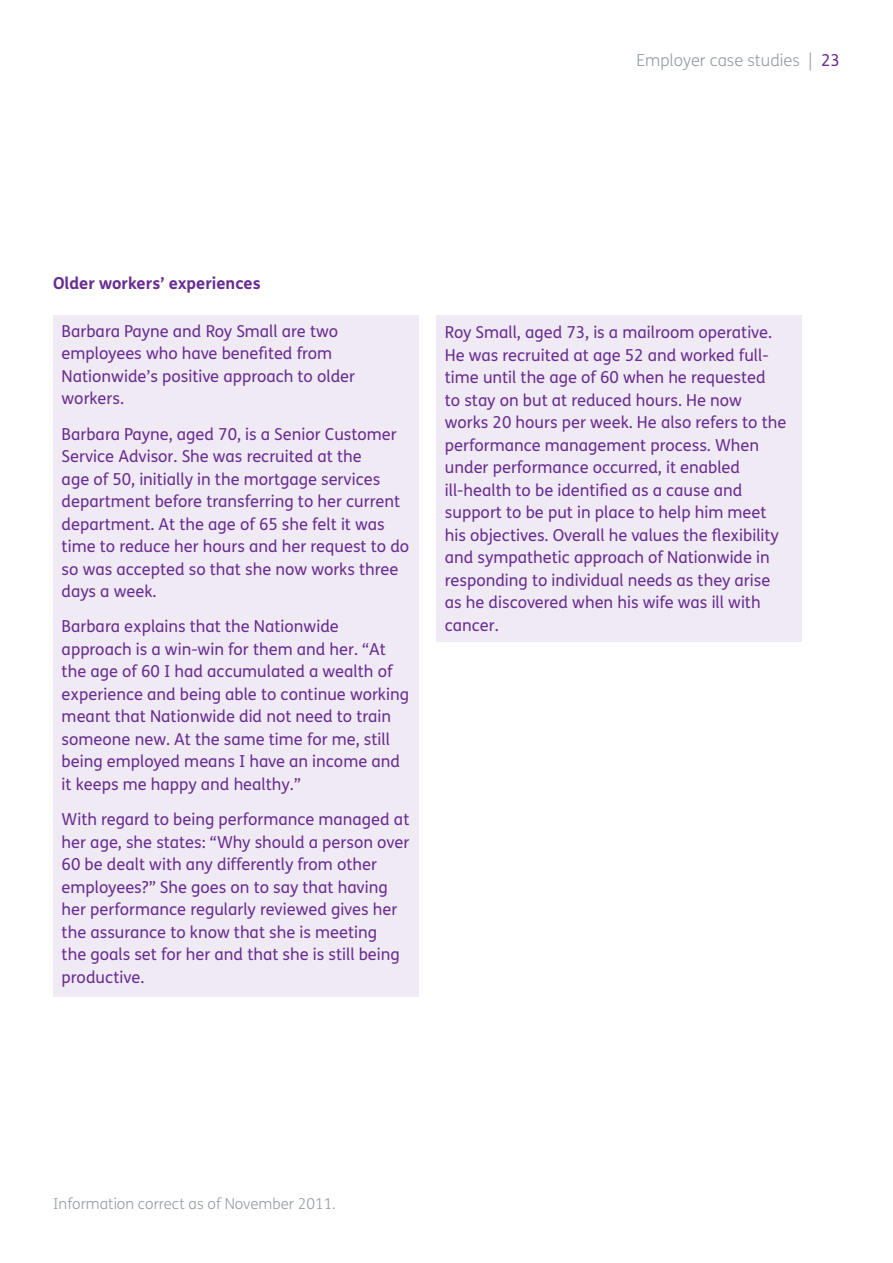
<style>
.page{position:relative;width:893px;height:1263px;background:#fff}
.page>*{position:absolute;margin:0;border:0;box-sizing:border-box;transform-origin:0 0}
.PULLQUOTE{font:16.5px/22.5px "FS Me";color:#692e91}
.CROSSHEAD{font:700 16.5px "FS Me";color:#692e91}
.t1{font:300 16.5px "FS Me";color:#959ca2}
.t2{font:300 15px "FS Me";color:#959ca2}
.s1{font-weight:400;color:#692e91}
</style>
<div class="page">
<div style="left:436px;top:315px;width:365px;height:326px;background:#f0eaf4"></div>
<div style="left:53px;top:315px;width:365px;height:681px;background:#f0eaf4"></div>
<p class="t1" style="left:636px;top:48px;width:205px">Employer case studies | <span class="s1">23</span></p>
<p class="CROSSHEAD" style="left:53px;top:270px;width:209px">Older workers’ experiences</p>
<p class="PULLQUOTE" style="left:62px;top:319px;width:295px">Barbara Payne and Roy Small are two employees who have benefited from<br>Nationwide’s positive approach to older workers.</p>
<p class="PULLQUOTE" style="left:62px;top:422px;width:349px">Barbara Payne, aged 70, is a Senior Customer Service Advisor. She was recruited at the<br>age of 50, initially in the mortgage services department before transferring to her current department. At the age of 65 she felt it was time to reduce her hours and her request to do so was accepted so that she now works three days a week.</p>
<p class="PULLQUOTE" style="left:62px;top:615px;width:349px">Barbara explains that the Nationwide approach is a win-win for them and her. “At the age of 60 I had accumulated a wealth of experience and being able to continue working meant that Nationwide did not need to train someone new. At the same time for me, still being employed means I have an income and it keeps me happy and healthy.”</p>
<p class="PULLQUOTE" style="left:62px;top:808px;width:349px">With regard to being performance managed at her age, she states: “Why should a person over 60 be dealt with any differently from other employees?” She goes on to say that having her performance regularly reviewed gives her the assurance to know that she is meeting<br>the goals set for her and that she is still being productive.</p>
<p class="PULLQUOTE" style="left:445px;top:321px;width:343px">Roy Small, aged 73, is a mailroom operative.<br>He was recruited at age 52 and worked full&shy;time until the age of 60 when he requested<br>to stay on but at reduced hours. He now works 20 hours per week. He also refers to the performance management process. When under performance occurred, it enabled ill-health to be identified as a cause and support to be put in place to help him meet his objectives. Overall he values the flexibility and sympathetic approach of Nationwide in responding to individual needs as they arise as he discovered when his wife was ill with cancer.</p>
<p class="t2" style="left:53px;top:1194px;width:284px">Information correct as of November 2011.</p>
</div>
